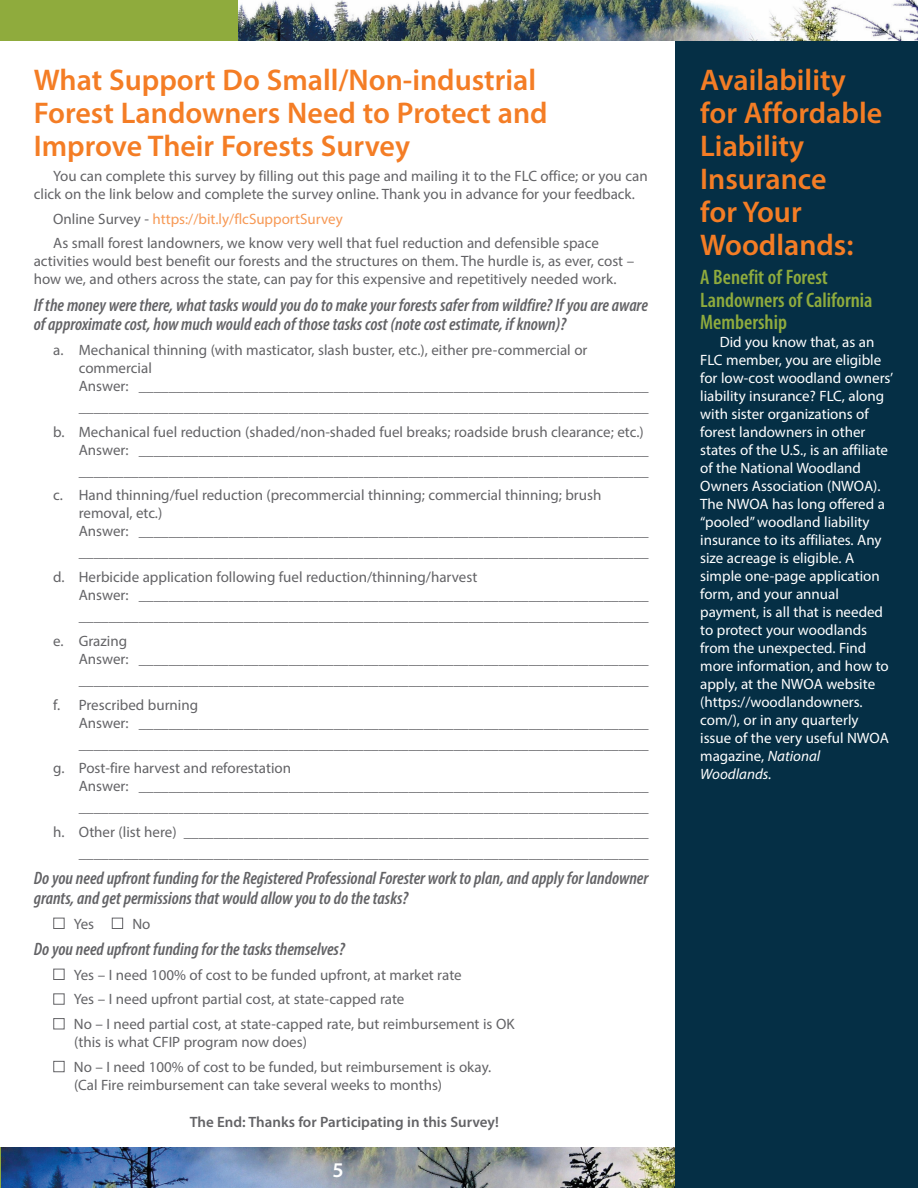
<style>
.page{position:relative;width:918px;height:1188px;background:#fff}
.page>*{position:absolute;margin:0;border:0;box-sizing:border-box;transform-origin:0 0}
.Header1_color{font:600 30px/33px "Myriad Pro";color:#f47d25}
.subhead1_color{font:600 condensed 21px/22.5px "Myriad Pro";color:#8fab3d}
.t1{font:600 21px "Myriad Pro";color:#fff}
.byline{font:italic 600 condensed 18px/19.5px "Myriad Pro";color:#636366}
.Body_text2-10_12{font:15px/18px "Myriad Pro";color:#636366}
.Body_text2-10_12-2{font:15px/18px "Myriad Pro";color:#fff}
.Body_text2-10_12-3{font:15px "Myriad Pro";color:#f79955}
.Body_text2-10_12-4{font:600 15px "Myriad Pro";color:#636366}
.s1{color:#636366}
.s2{font-style:italic}
</style>
<div class="page">
<img style="left:1px;top:1148px;width:674px;height:40px">
<hr style="left:0;top:1148px;width:1px;height:40px;background:#8fab3d">
<div style="left:675px;top:0;width:243px;height:1188px;background:#052f45"></div>
<img style="left:237px;top:0;width:681px;height:40px">
<div style="left:0;top:0;width:237px;height:40px;background:#8fab3d"></div>
<p class="Header1_color" style="left:34px;top:63px;width:515px">What Support Do Small/Non-industrial<br>Forest Landowners Need to Protect and<br>Improve Their Forests Survey</p>
<p class="Body_text2-10_12" style="left:34px;top:166px;width:615px;text-indent:20px">You can complete this survey by filling out this page and mailing it to the FLC office; or you can click on the link below and complete the survey online. Thank you in advance for your feedback.</p>
<p class="Body_text2-10_12-3" style="left:53px;top:209px;width:291px"><span class="s1">Online Survey -</span> https://bit.ly/flcSupportSurvey</p>
<p class="Body_text2-10_12" style="left:34px;top:234px;width:602px;text-indent:20px">As small forest landowners, we know very well that fuel reduction and defensible space activities would best benefit our forests and the structures on them. The hurdle is, as ever, cost – how we, and others across the state, can pay for this expensive and repetitively needed work.</p>
<p class="byline" style="left:34px;top:294px;width:616px">If the money were there, what tasks would you do to make your forests safer from wildfire? If you are aware of approximate cost, how much would each of those tasks cost (note cost estimate, if known)?</p>
<p class="Body_text2-10_12" style="left:79px;top:340px;width:572px;text-indent:-26px">a. Mechanical thinning (with masticator, slash buster, etc.), either pre-commercial or commercial<br>Answer: ____________________________________________________________________</p>
<p class="Body_text2-10_12" style="left:79px;top:397px;width:571px">____________________________________________________________________________</p>
<p class="Body_text2-10_12" style="left:79px;top:422px;width:572px;text-indent:-26px">b. Mechanical fuel reduction (shaded/non-shaded fuel breaks; roadside brush clearance; etc.)<br>Answer: ____________________________________________________________________</p>
<p class="Body_text2-10_12" style="left:79px;top:461px;width:571px">____________________________________________________________________________</p>
<p class="Body_text2-10_12" style="left:79px;top:486px;width:572px;text-indent:-26px">c. Hand thinning/fuel reduction (precommercial thinning; commercial thinning; brush removal, etc.)<br>Answer: ____________________________________________________________________</p>
<p class="Body_text2-10_12" style="left:79px;top:543px;width:571px">____________________________________________________________________________</p>
<p class="Body_text2-10_12" style="left:79px;top:568px;width:572px;text-indent:-26px">d. Herbicide application following fuel reduction/thinning/harvest<br>Answer: ____________________________________________________________________</p>
<p class="Body_text2-10_12" style="left:79px;top:607px;width:571px">____________________________________________________________________________</p>
<p class="Body_text2-10_12" style="left:79px;top:631px;width:572px;text-indent:-26px">e. Grazing<br>Answer: ____________________________________________________________________</p>
<p class="Body_text2-10_12" style="left:79px;top:670px;width:571px">____________________________________________________________________________</p>
<p class="Body_text2-10_12" style="left:79px;top:695px;width:572px;text-indent:-26px">f. Prescribed burning<br>Answer: ____________________________________________________________________</p>
<p class="Body_text2-10_12" style="left:79px;top:734px;width:571px">____________________________________________________________________________</p>
<p class="Body_text2-10_12" style="left:79px;top:759px;width:572px;text-indent:-26px">g. Post-fire harvest and reforestation<br>Answer: ____________________________________________________________________</p>
<p class="Body_text2-10_12" style="left:79px;top:798px;width:571px">____________________________________________________________________________</p>
<p class="Body_text2-10_12" style="left:53px;top:821px;width:597px;line-height:21px;text-align:right">h. Other (list here) ______________________________________________________________ ____________________________________________________________________________</p>
<p class="byline" style="left:34px;top:868px;width:616px">Do you need upfront funding for the Registered Professional Forester work to plan, and apply for landowner grants, and get permissions that would allow you to do the tasks?</p>
<p class="Body_text2-10_12" style="left:53px;top:914px;width:99px">■ Yes ■ No</p>
<p class="byline" style="left:34px;top:939px;width:313px">Do you need upfront funding for the tasks themselves?</p>
<p class="Body_text2-10_12" style="left:53px;top:965px;width:410px">■ Yes – I need 100% of cost to be funded upfront, at market rate</p>
<p class="Body_text2-10_12" style="left:53px;top:990px;width:353px">■ Yes – I need upfront partial cost, at state-capped rate</p>
<p class="Body_text2-10_12" style="left:74px;top:1015px;width:442px;text-indent:-21px">■ No – I need partial cost, at state-capped rate, but reimbursement is OK (this is what CFIP program now does)</p>
<p class="Body_text2-10_12" style="left:74px;top:1057px;width:419px;text-indent:-21px">■ No – I need 100% of cost to be funded, but reimbursement is okay. (Cal Fire reimbursement can take several weeks to months)</p>
<p class="Body_text2-10_12-4" style="left:190px;top:1113px;width:311px">The End: Thanks for Participating in this Survey!</p>
<h2 class="t1" style="left:332px;top:1156px;width:13px">5</h2>
<p class="Header1_color" style="left:700px;top:63px;width:184px">Availability for Affordable<br>Liability<br>Insurance<br>for Your<br>Woodlands:</p>
<p class="subhead1_color" style="left:700px;top:266px;width:174px">A Benefit of Forest<br>Landowners of California<br>Membership</p>
<p class="Body_text2-10_12-2" style="left:700px;top:333px;width:195px;text-indent:20px">Did you know that, as an<br>FLC member, you are eligible for low-cost woodland owners’ liability insurance? FLC, along with sister organizations of forest landowners in other states of the U.S., is an affiliate of the National Woodland<br>Owners Association (NWOA).<br>The NWOA has long offered a “pooled” woodland liability insurance to its affiliates. Any size acreage is eligible. A simple one-page application form, and your annual payment, is all that is needed to protect your woodlands from the unexpected. Find more information, and how to apply, at the NWOA website (https://woodlandowners. com/), or in any quarterly issue of the very useful NWOA magazine, <span class="s2">National<br>Woodlands.</span></p>
</div>
